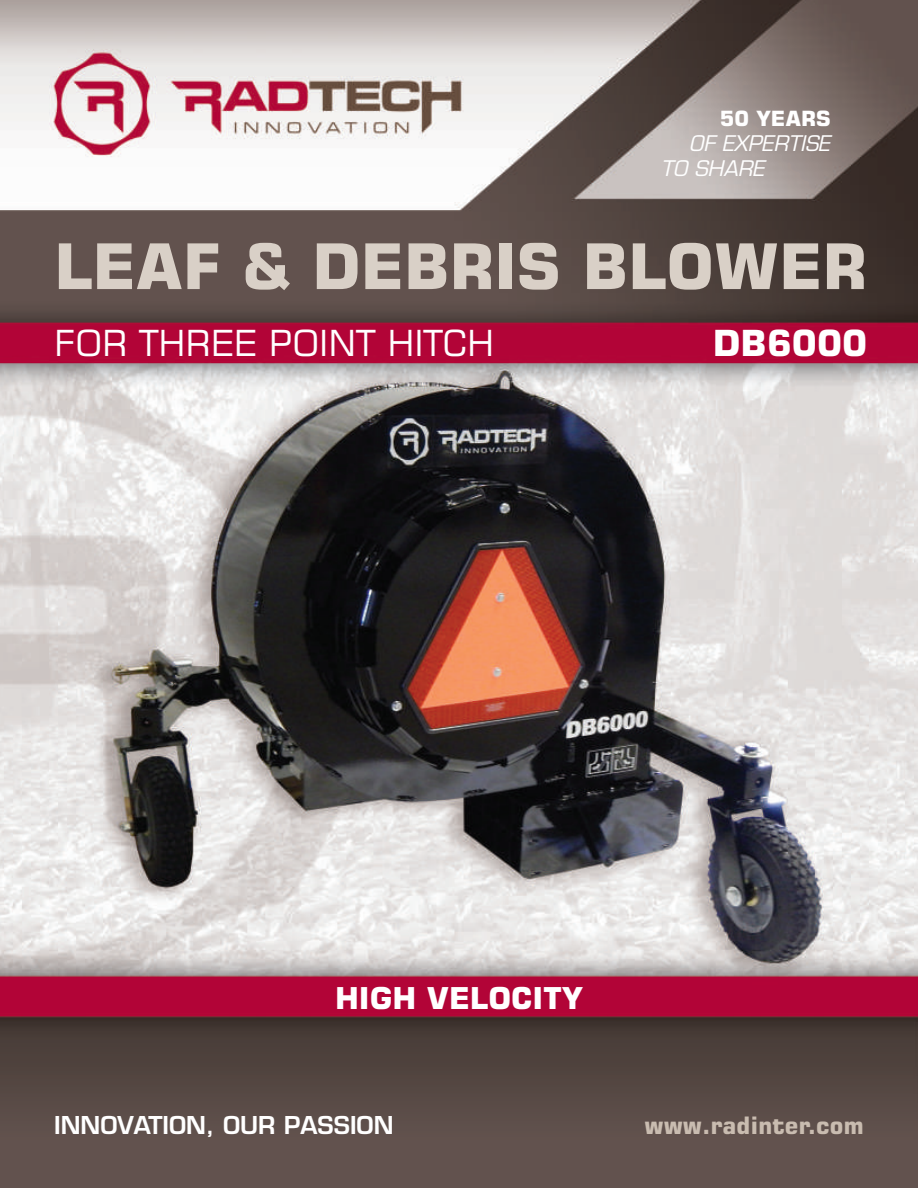
<style>
.page{position:relative;width:918px;height:1188px;background:#fff}
.page>*{position:absolute;margin:0;border:0;box-sizing:border-box;transform-origin:0 0}
.t1{font:700 62.85px "Square 721 BT";color:#d9d0c7}
.t2{font:36px "Square 721 BT";color:#fff}
.t3{font:700 36px "Square 721 BT";color:#fff}
.t4{font:700 30.15px "Square 721 BT";color:#fff}
.t5{font:24px "Square 721 Dm";color:#fff}
.t6{font:700 24px "Square 721 BT";color:#c9bcb0}
.t7{font:italic 21px/25.2px "Square 721 BT";color:#fff}
.t8{font:700 21px "Square 721 BT";color:#fff}
</style>
<div class="page">
<img style="left:0;top:0;width:918px;height:1188px">
<p class="t8" style="left:720px;top:110px;width:113px">50 YEARS</p>
<p class="t7" style="left:661px;top:133px;width:171px;text-indent:28px">OF EXPERTISE<br>TO SHARE</p>
<h1 class="t1" style="left:54px;top:241px;width:815px">LEAF &amp; DEBRIS BLOWER</h1>
<h2 class="t2" style="left:54px;top:329px;width:442px">FOR THREE POINT HITCH</h2>
<h2 class="t3" style="left:713px;top:329px;width:156px">DB6000</h2>
<p class="t4" style="left:335px;top:986px;width:249px">HIGH VELOCITY</p>
<p class="t5" style="left:54px;top:1116px;width:341px">INNOVATION, OUR PASSION</p>
<p class="t6" style="left:645px;top:1116px;width:221px">www.radinter.com</p>
</div>
